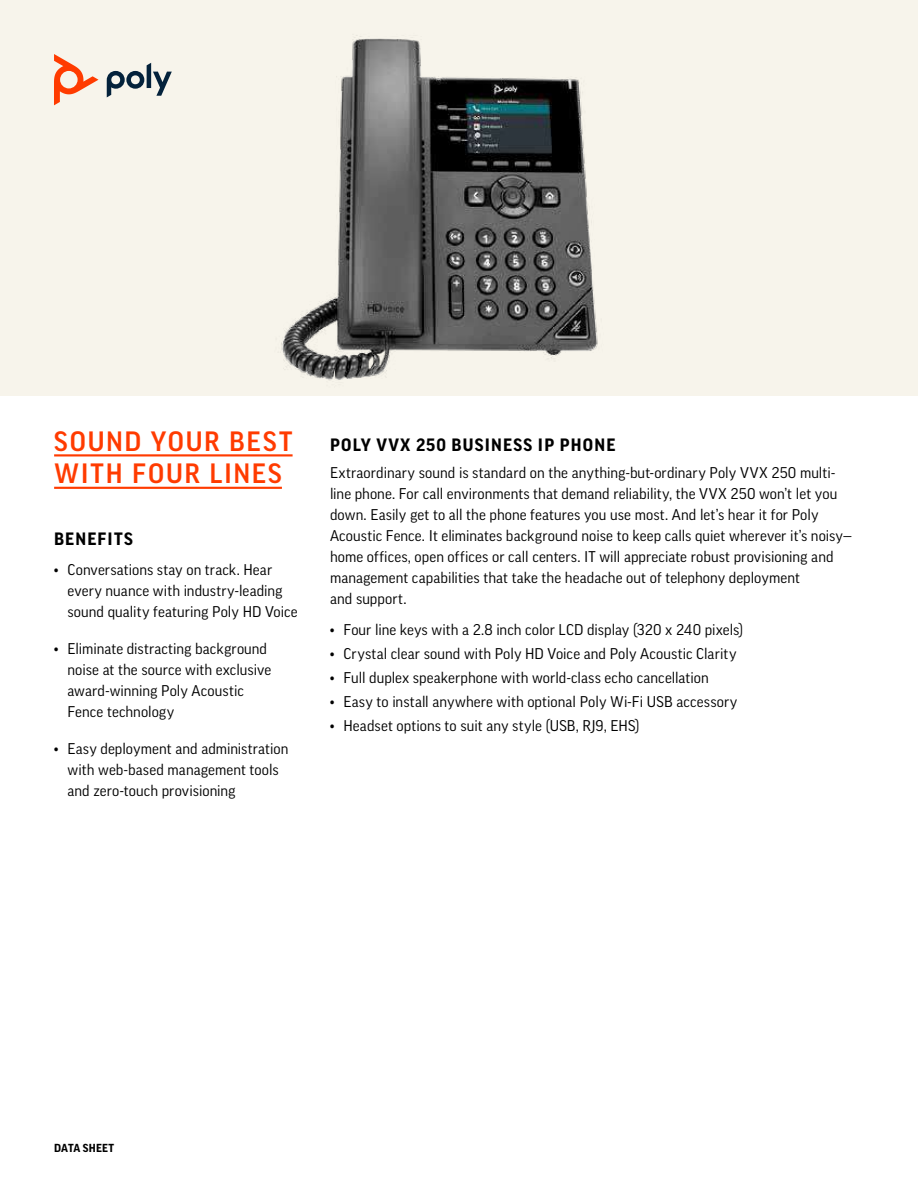
<style>
.page{position:relative;width:918px;height:1188px;background:#fff}
.page>*{position:absolute;margin:0;border:0;box-sizing:border-box;transform-origin:0 0}
.t1{font:500 27px/32.4px "Good Pro";letter-spacing:.065em;color:#ff3b00}
.t2{font:700 17.25px "Good Pro";letter-spacing:.07em;color:#000}
.t3{font:15px/21px "Good Pro";letter-spacing:.005em;color:#000}
.t4{font:700 11.25px "Good Pro";letter-spacing:.02em;color:#000}
</style>
<div class="page">
<div style="left:0;top:0;width:918px;height:396px;background:#f7f4eb"></div>
<hr style="left:54px;top:454px;width:239px;height:2px;background:#ff3b00">
<hr style="left:54px;top:487px;width:228px;height:2px;background:#ff3b00">
<svg style="left:107px;top:63px;width:65px;height:34px"></svg>
<svg style="left:54px;top:54px;width:44px;height:51px"></svg>
<img style="left:281px;top:35px;width:317px;height:346px">
<h1 class="t1" style="left:54px;top:425px;width:240px">SOUND YOUR BEST<br>WITH FOUR LINES</h1>
<p class="t2" style="left:54px;top:529px;width:80px">BENEFITS</p>
<p class="t3" style="left:68px;top:560px;width:232px;text-indent:-14px">• Conversations stay on track. Hear every nuance with industry-leading sound quality featuring Poly HD Voice</p>
<p class="t3" style="left:68px;top:638px;width:205px;text-indent:-14px">• Eliminate distracting background noise at the source with exclusive award-winning Poly Acoustic<br>Fence technology</p>
<p class="t3" style="left:68px;top:738px;width:222px;text-indent:-14px">• Easy deployment and administration with web-based management tools and zero-touch provisioning</p>
<p class="t2" style="left:330px;top:435px;width:287px">POLY VVX 250 BUSINESS IP PHONE</p>
<p class="t3" style="left:330px;top:462px;width:524px">Extraordinary sound is standard on the anything-but-ordinary Poly VVX 250 multi&shy;line phone. For call environments that demand reliability, the VVX 250 won’t let you down. Easily get to all the phone features you use most. And let’s hear it for Poly Acoustic Fence. It eliminates background noise to keep calls quiet wherever it’s noisy— home offices, open offices or call centers. IT will appreciate robust provisioning and management capabilities that take the headache out of telephony deployment<br>and support.</p>
<p class="t3" style="left:330px;top:619px;width:415px">• Four line keys with a 2.8 inch color LCD display (320 x 240 pixels)</p>
<p class="t3" style="left:330px;top:643px;width:408px">• Crystal clear sound with Poly HD Voice and Poly Acoustic Clarity</p>
<p class="t3" style="left:330px;top:667px;width:380px">• Full duplex speakerphone with world-class echo cancellation</p>
<p class="t3" style="left:330px;top:691px;width:409px">• Easy to install anywhere with optional Poly Wi-Fi USB accessory</p>
<p class="t3" style="left:330px;top:715px;width:311px">• Headset options to suit any style (USB, RJ9, EHS)</p>
<p class="t4" style="left:54px;top:1142px;width:62px">DATA SHEET</p>
</div>
